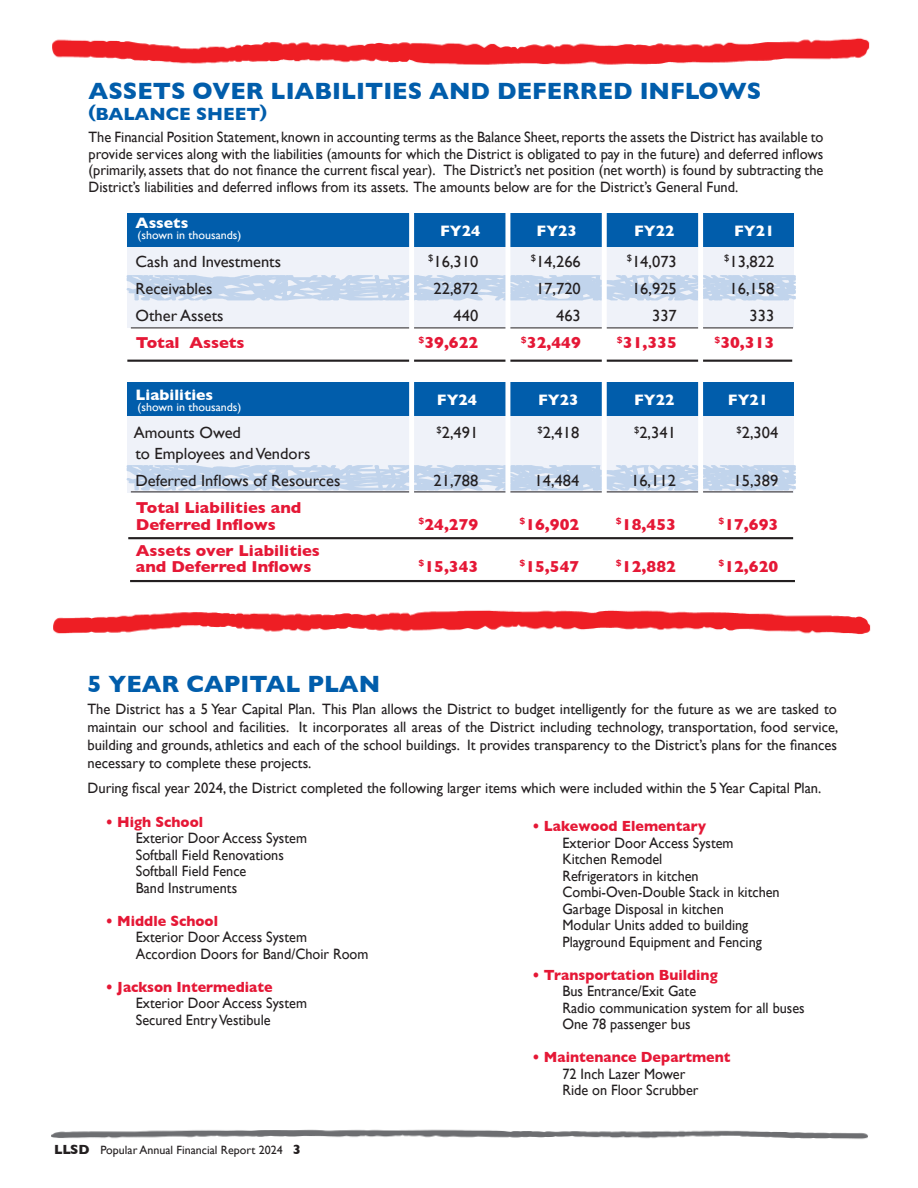
<style>
.page{position:relative;width:918px;height:1188px;background:#fff}
.page>*{position:absolute;margin:0;border:0;box-sizing:border-box;transform-origin:0 0}
.t1{font:700 24px "Gill Sans";color:#015dab}
.t2{font:700 18px "Gill Sans";color:#015dab}
.t3{font:16.2px/27.2px "Gill Sans";color:#231f20}
.t4{font:700 16.2px/16.2px "Gill Sans";color:#e51836}
.t5{font:700 15.45px "Gill Sans";color:#fff}
.t6{font:15px/18px "Gill Sans";color:#231f20;text-align:justify}
.t7{font:15px/16.5px "Gill Sans";color:#231f20;scale:.95 1}
.t8{font:15px/16.5px "Gill Sans";color:#231f20;text-align:justify;scale:.96 1}
.t9{font:700 15px "Gill Sans";color:#e51836;scale:.95 1}
.t10{font:12px "Gill Sans";color:#231f20}
.t11{font:11.7px "Gill Sans";color:#fff}
.s1{font-weight:700;font-size:13.5px}
</style>
<div class="page">
<img style="left:51px;top:1129px;width:817px;height:10px">
<img style="left:53px;top:610px;width:818px;height:25px">
<img style="left:52px;top:38px;width:818px;height:27px">
<div style="left:127px;top:390px;width:667px;height:102px;background:#eff2f9"></div>
<img style="left:126px;top:465px;width:670px;height:28px">
<div style="left:127px;top:221px;width:667px;height:106px;background:#eff2f9"></div>
<img style="left:126px;top:275px;width:670px;height:26px">
<div style="left:127px;top:213px;width:667px;height:34px;background:#015dab"></div>
<div style="left:127px;top:382px;width:667px;height:34px;background:#015dab"></div>
<hr style="left:131px;top:328px;width:662px;height:1px;background:#231f20">
<hr style="left:131px;top:492px;width:662px;height:1px;background:#231f20">
<hr style="left:127px;top:360px;width:665px;height:2px;background:#231f20">
<hr style="left:130px;top:580px;width:665px;height:2px;background:#231f20">
<hr style="left:128px;top:537px;width:665px;height:2px;background:#231f20">
<div style="left:409px;top:205px;width:5px;height:290px;background:#fff"></div>
<div style="left:505px;top:205px;width:5px;height:290px;background:#fff"></div>
<div style="left:602px;top:205px;width:5px;height:290px;background:#fff"></div>
<div style="left:698px;top:205px;width:5px;height:290px;background:#fff"></div>
<h1 class="t1" style="left:89px;top:77px;width:674px">ASSETS OVER LIABILITIES AND DEFERRED INFLOWS</h1>
<p class="t2" style="left:89px;top:103px;width:180px">(BALANCE SHEET)</p>
<p class="t8" style="left:89px;top:129px;width:767px">The Financial Position Statement, known in accounting terms as the Balance Sheet, reports the assets the District has available to provide services along with the liabilities (amounts for which the District is obligated to pay in the future) and deferred inflows (primarily, assets that do not finance the current fiscal year). The District’s net position (net worth) is found by subtracting the District’s liabilities and deferred inflows from its assets. The amounts below are for the District’s General Fund.</p>
<p class="t5" style="left:136px;top:213px;width:54px">Assets</p>
<p class="t11" style="left:138px;top:229px;width:105px">(shown in thousands)</p>
<p class="t5" style="left:440px;top:222px;width:42px">FY24</p>
<p class="t5" style="left:537px;top:222px;width:42px">FY23</p>
<p class="t5" style="left:634px;top:222px;width:42px">FY22</p>
<p class="t5" style="left:734px;top:222px;width:42px">FY21</p>
<p class="t3" style="left:135px;top:247px;width:147px">Cash and Investments</p>
<p class="t3" style="left:428px;top:247px;width:52px"><sup>$</sup>16,310</p>
<p class="t3" style="left:531px;top:247px;width:52px"><sup>$</sup>14,266</p>
<p class="t3" style="left:627px;top:247px;width:52px"><sup>$</sup>14,073</p>
<p class="t3" style="left:724px;top:247px;width:52px"><sup>$</sup>13,822</p>
<p class="t3" style="left:135px;top:275px;width:79px">Receivables</p>
<p class="t3" style="left:434px;top:275px;width:46px">22,872</p>
<p class="t3" style="left:536px;top:275px;width:46px">17,720</p>
<p class="t3" style="left:632px;top:275px;width:46px">16,925</p>
<p class="t3" style="left:730px;top:275px;width:46px">16,158</p>
<p class="t3" style="left:135px;top:302px;width:90px">Other Assets</p>
<p class="t3" style="left:454px;top:302px;width:26px">440</p>
<p class="t3" style="left:556px;top:302px;width:26px">463</p>
<p class="t3" style="left:652px;top:302px;width:26px">337</p>
<p class="t3" style="left:750px;top:302px;width:26px">333</p>
<p class="t4" style="left:136px;top:334px;width:110px">Total Assets</p>
<p class="t4" style="left:418px;top:334px;width:62px"><sup>$</sup>39,622</p>
<p class="t4" style="left:521px;top:334px;width:62px"><sup>$</sup>32,449</p>
<p class="t4" style="left:617px;top:334px;width:62px"><sup>$</sup>31,335</p>
<p class="t4" style="left:714px;top:334px;width:62px"><sup>$</sup>30,313</p>
<p class="t5" style="left:136px;top:385px;width:79px">Liabilities</p>
<p class="t5" style="left:437px;top:391px;width:42px">FY24</p>
<p class="t5" style="left:538px;top:391px;width:42px">FY23</p>
<p class="t5" style="left:634px;top:391px;width:42px">FY22</p>
<p class="t5" style="left:728px;top:391px;width:42px">FY21</p>
<p class="t11" style="left:138px;top:401px;width:105px">(shown in thousands)</p>
<p class="t3" style="left:134px;top:419px;width:109px">Amounts Owed</p>
<p class="t3" style="left:437px;top:419px;width:43px"><sup>$</sup>2,491</p>
<p class="t3" style="left:538px;top:419px;width:43px"><sup>$</sup>2,418</p>
<p class="t3" style="left:634px;top:419px;width:43px"><sup>$</sup>2,341</p>
<p class="t3" style="left:737px;top:419px;width:43px"><sup>$</sup>2,304</p>
<p class="t3" style="left:135px;top:440px;width:206px">to Employees and Vendors<br>Deferred Inflows of Resources</p>
<p class="t3" style="left:434px;top:467px;width:46px">21,788</p>
<p class="t3" style="left:535px;top:467px;width:46px">14,484</p>
<p class="t3" style="left:631px;top:467px;width:46px">16,112</p>
<p class="t3" style="left:734px;top:467px;width:46px">15,389</p>
<p class="t4" style="left:136px;top:500px;width:167px">Total Liabilities and<br>Deferred Inflows</p>
<p class="t4" style="left:136px;top:542px;width:186px">Assets over Liabilities and Deferred Inflows</p>
<p class="t4" style="left:418px;top:516px;width:62px"><sup>$</sup>24,279</p>
<p class="t4" style="left:519px;top:516px;width:62px"><sup>$</sup>16,902</p>
<p class="t4" style="left:616px;top:516px;width:62px"><sup>$</sup>18,453</p>
<p class="t4" style="left:718px;top:516px;width:62px"><sup>$</sup>17,693</p>
<p class="t4" style="left:418px;top:558px;width:62px"><sup>$</sup>15,343</p>
<p class="t4" style="left:519px;top:558px;width:62px"><sup>$</sup>15,547</p>
<p class="t4" style="left:616px;top:558px;width:62px"><sup>$</sup>12,882</p>
<p class="t4" style="left:718px;top:558px;width:62px"><sup>$</sup>12,620</p>
<h1 class="t1" style="left:87px;top:669px;width:294px">5 YEAR CAPITAL PLAN</h1>
<p class="t6" style="left:87px;top:700px;width:753px">The District has a 5 Year Capital Plan. This Plan allows the District to budget intelligently for the future as we are tasked to maintain our school and facilities. It incorporates all areas of the District including technology, transportation, food service, building and grounds, athletics and each of the school buildings. It provides transparency to the District’s plans for the finances necessary to complete these projects.</p>
<p class="t6" style="left:87px;top:778px;width:735px">During fiscal year 2024, the District completed the following larger items which were included within the 5 Year Capital Plan.</p>
<p class="t9" style="left:106px;top:813px;width:104px">• High School</p>
<p class="t7" style="left:136px;top:830px;width:182px">Exterior Door Access System<br>Softball Field Renovations<br>Softball Field Fence<br>Band Instruments</p>
<p class="t9" style="left:106px;top:912px;width:120px">• Middle School</p>
<p class="t7" style="left:136px;top:929px;width:246px">Exterior Door Access System<br>Accordion Doors for Band/Choir Room</p>
<p class="t9" style="left:106px;top:978px;width:177px">• Jackson Intermediate</p>
<p class="t7" style="left:136px;top:995px;width:182px">Exterior Door Access System<br>Secured Entry Vestibule</p>
<p class="t9" style="left:532px;top:818px;width:184px">• Lakewood Elementary</p>
<p class="t7" style="left:562px;top:834px;width:230px">Exterior Door Access System<br>Kitchen Remodel<br>Refrigerators in kitchen<br>Combi-Oven-Double Stack in kitchen<br>Garbage Disposal in kitchen<br>Modular Units added to building<br>Playground Equipment and Fencing</p>
<p class="t9" style="left:532px;top:966px;width:197px">• Transportation Building</p>
<p class="t7" style="left:562px;top:983px;width:257px">Bus Entrance/Exit Gate<br>Radio communication system for all buses<br>One 78 passenger bus</p>
<p class="t9" style="left:532px;top:1049px;width:210px">• Maintenance Department</p>
<p class="t7" style="left:562px;top:1065px;width:145px">72 Inch Lazer Mower<br>Ride on Floor Scrubber</p>
<p class="t10" style="left:54px;top:1143px;width:248px"><span class="s1">LLSD</span> Popular Annual Financial Report 2024 <span class="s1">3</span></p>
</div>
